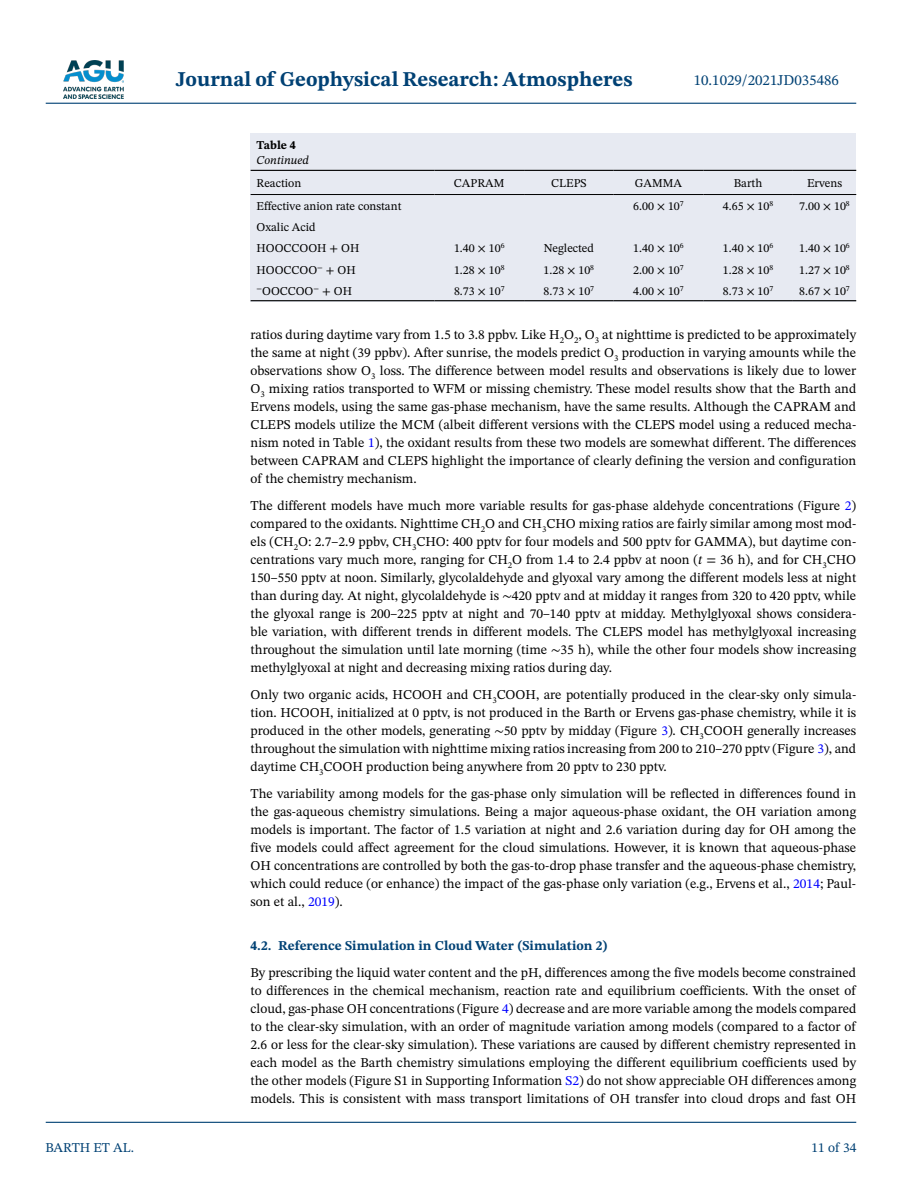
<style>
.page{position:relative;width:902px;height:1183px;background:#fff}
.page>*{position:absolute;margin:0;border:0;box-sizing:border-box;transform-origin:0 0}
.t1{font:700 21px "STIX Two Text";color:#004174}
.t2{font:15px "STIX Two Text";color:#004174}
.t3{font:13.5px/18px "STIX Two Text";color:#000;text-align:justify}
.t4{font:700 13.5px "STIX Two Text";color:#004174}
.t5{font:13.5px "STIX Two Text";color:#004174}
.t6{font:12px/21.1px "STIX Two Text";color:#000}
.t7{font:italic 12px "STIX Two Text";color:#000}
.t8{font:700 12px "STIX Two Text";color:#000}
.s1{color:#00f}
.s2{font-style:italic}
.s3{font-family:"STIX Two Math"}
</style>
<div class="page">
<img style="left:63px;top:60px;width:60px;height:39px">
<hr style="left:46px;top:103px;width:810px;height:1px;background:#004174">
<hr style="left:46px;top:1121px;width:810px;height:1px;background:#004174">
<div style="left:250px;top:134px;width:606px;height:36px;background:#e7eaf2"></div>
<div style="left:250px;top:170px;width:606px;height:131px;background:#e7eaf2"></div>
<hr style="left:250px;top:170px;width:184px;height:1px;background:#000">
<hr style="left:250px;top:194px;width:184px;height:1px;background:#000">
<hr style="left:434px;top:170px;width:90px;height:1px;background:#000">
<hr style="left:434px;top:194px;width:90px;height:1px;background:#000">
<hr style="left:524px;top:170px;width:89px;height:1px;background:#000">
<hr style="left:524px;top:194px;width:89px;height:1px;background:#000">
<hr style="left:613px;top:170px;width:90px;height:1px;background:#000">
<hr style="left:613px;top:194px;width:90px;height:1px;background:#000">
<hr style="left:703px;top:170px;width:89px;height:1px;background:#000">
<hr style="left:703px;top:194px;width:89px;height:1px;background:#000">
<hr style="left:792px;top:170px;width:64px;height:1px;background:#000">
<hr style="left:792px;top:194px;width:64px;height:1px;background:#000">
<hr style="left:250px;top:300px;width:184px;height:1px;background:#000">
<hr style="left:434px;top:300px;width:90px;height:1px;background:#000">
<hr style="left:524px;top:300px;width:89px;height:1px;background:#000">
<hr style="left:613px;top:300px;width:90px;height:1px;background:#000">
<hr style="left:703px;top:300px;width:89px;height:1px;background:#000">
<hr style="left:792px;top:300px;width:64px;height:1px;background:#000">
<p class="t5" style="left:45px;top:1137px;width:90px">BARTH ET AL.</p>
<h1 class="t1" style="left:176px;top:64px;width:458px">Journal of Geophysical Research: Atmospheres</h1>
<p class="t2" style="left:693px;top:69px;width:147px">10.1029/2021JD035486</p>
<p class="t8" style="left:256px;top:136px;width:41px">Table 4</p>
<p class="t7" style="left:256px;top:151px;width:54px">Continued</p>
<p class="t6" style="left:256px;top:172px;width:46px">Reaction</p>
<p class="t6" style="left:454px;top:172px;width:52px">CAPRAM</p>
<p class="t6" style="left:551px;top:172px;width:37px">CLEPS</p>
<p class="t6" style="left:634px;top:172px;width:49px">GAMMA</p>
<p class="t6" style="left:733px;top:172px;width:30px">Barth</p>
<p class="t6" style="left:807px;top:172px;width:37px">Ervens</p>
<p class="t6" style="left:256px;top:195px;width:146px">Effective anion rate constant</p>
<p class="t6" style="left:633px;top:195px;width:52px">6.00 × 10<sup>7</sup></p>
<p class="t6" style="left:722px;top:195px;width:52px">4.65 × 10<sup>8</sup></p>
<p class="t6" style="left:799px;top:195px;width:52px">7.00 × 10<sup>8</sup></p>
<p class="t6" style="left:256px;top:216px;width:104px">Oxalic Acid<br>HOOCCOOH + OH</p>
<p class="t6" style="left:454px;top:238px;width:52px">1.40 × 10<sup>6</sup></p>
<p class="t6" style="left:543px;top:238px;width:52px">Neglected</p>
<p class="t6" style="left:633px;top:238px;width:52px">1.40 × 10<sup>6</sup></p>
<p class="t6" style="left:722px;top:238px;width:52px">1.40 × 10<sup>6</sup></p>
<p class="t6" style="left:799px;top:238px;width:52px">1.40 × 10<sup>6</sup></p>
<p class="t6" style="left:256px;top:259px;width:101px">HOOCCOO<sup>−</sup> + OH</p>
<p class="t6" style="left:454px;top:259px;width:52px">1.28 × 10<sup>8</sup></p>
<p class="t6" style="left:543px;top:259px;width:52px">1.28 × 10<sup>8</sup></p>
<p class="t6" style="left:633px;top:259px;width:52px">2.00 × 10<sup>7</sup></p>
<p class="t6" style="left:722px;top:259px;width:52px">1.28 × 10<sup>8</sup></p>
<p class="t6" style="left:799px;top:259px;width:52px">1.27 × 10<sup>8</sup></p>
<p class="t6" style="left:256px;top:280px;width:97px"><sup>−</sup>OOCCOO<sup>−</sup> + OH</p>
<p class="t6" style="left:454px;top:280px;width:52px">8.73 × 10<sup>7</sup></p>
<p class="t6" style="left:543px;top:280px;width:52px">8.73 × 10<sup>7</sup></p>
<p class="t6" style="left:633px;top:280px;width:52px">4.00 × 10<sup>7</sup></p>
<p class="t6" style="left:722px;top:280px;width:52px">8.73 × 10<sup>7</sup></p>
<p class="t6" style="left:799px;top:280px;width:52px">8.67 × 10<sup>7</sup></p>
<p class="t3" style="left:250px;top:325px;width:607px">ratios during daytime vary from 1.5 to 3.8 ppbv. Like H<sub>2</sub>O<sub>2</sub>, O<sub>3</sub> at nighttime is predicted to be approximately the same at night (39 ppbv). After sunrise, the models predict O<sub>3</sub> production in varying amounts while the observations show O<sub>3</sub> loss. The difference between model results and observations is likely due to lower O<sub>3</sub> mixing ratios transported to WFM or missing chemistry. These model results show that the Barth and Ervens models, using the same gas-phase mechanism, have the same results. Although the CAPRAM and CLEPS models utilize the MCM (albeit different versions with the CLEPS model using a reduced mecha&shy;nism noted in Table <span class="s1">1</span>), the oxidant results from these two models are somewhat different. The differences between CAPRAM and CLEPS highlight the importance of clearly defining the version and configuration of the chemistry mechanism.</p>
<p class="t3" style="left:250px;top:496px;width:607px">The different models have much more variable results for gas-phase aldehyde concentrations (Figure <span class="s1">2</span>) compared to the oxidants. Nighttime CH<sub>2</sub>O and CH<sub>3</sub>CHO mixing ratios are fairly similar among most mod&shy;els (CH<sub>2</sub>O: 2.7–2.9 ppbv, CH<sub>3</sub>CHO: 400 pptv for four models and 500 pptv for GAMMA), but daytime con&shy;centrations vary much more, ranging for CH<sub>2</sub>O from 1.4 to 2.4 ppbv at noon (<span class="s2">t</span> = 36 h), and for CH<sub>3</sub>CHO 150–550 pptv at noon. Similarly, glycolaldehyde and glyoxal vary among the different models less at night than during day. At night, glycolaldehyde is <span class="s3">∼</span>420 pptv and at midday it ranges from 320 to 420 pptv, while the glyoxal range is 200–225 pptv at night and 70–140 pptv at midday. Methylglyoxal shows considera&shy;ble variation, with different trends in different models. The CLEPS model has methylglyoxal increasing throughout the simulation until late morning (time <span class="s3">∼</span>35 h), while the other four models show increasing methylglyoxal at night and decreasing mixing ratios during day.</p>
<p class="t3" style="left:250px;top:685px;width:607px">Only two organic acids, HCOOH and CH<sub>3</sub>COOH, are potentially produced in the clear-sky only simula&shy;tion. HCOOH, initialized at 0 pptv, is not produced in the Barth or Ervens gas-phase chemistry, while it is produced in the other models, generating <span class="s3">∼</span>50 pptv by midday (Figure <span class="s1">3</span>). CH<sub>3</sub>COOH generally increases throughout the simulation with nighttime mixing ratios increasing from 200 to 210–270 pptv (Figure <span class="s1">3</span>), and daytime CH<sub>3</sub>COOH production being anywhere from 20 pptv to 230 pptv.</p>
<p class="t3" style="left:250px;top:784px;width:607px">The variability among models for the gas-phase only simulation will be reflected in differences found in the gas-aqueous chemistry simulations. Being a major aqueous-phase oxidant, the OH variation among models is important. The factor of 1.5 variation at night and 2.6 variation during day for OH among the five models could affect agreement for the cloud simulations. However, it is known that aqueous-phase OH concentrations are controlled by both the gas-to-drop phase transfer and the aqueous-phase chemistry, which could reduce (or enhance) the impact of the gas-phase only variation (e.g., Ervens et al., <span class="s1">2014</span>; Paul&shy;son et al., <span class="s1">2019</span>).</p>
<p class="t4" style="left:250px;top:935px;width:359px">4.2. Reference Simulation in Cloud Water (Simulation 2)</p>
<p class="t3" style="left:250px;top:962px;width:607px">By prescribing the liquid water content and the pH, differences among the five models become constrained to differences in the chemical mechanism, reaction rate and equilibrium coefficients. With the onset of cloud, gas-phase OH concentrations (Figure <span class="s1">4</span>) decrease and are more variable among the models compared to the clear-sky simulation, with an order of magnitude variation among models (compared to a factor of 2.6 or less for the clear-sky simulation). These variations are caused by different chemistry represented in each model as the Barth chemistry simulations employing the different equilibrium coefficients used by the other models (Figure S1 in Supporting Information <span class="s1">S2</span>) do not show appreciable OH differences among models. This is consistent with mass transport limitations of OH transfer into cloud drops and fast OH</p>
<p class="t5" style="left:811px;top:1137px;width:46px">11 of 34</p>
</div>
